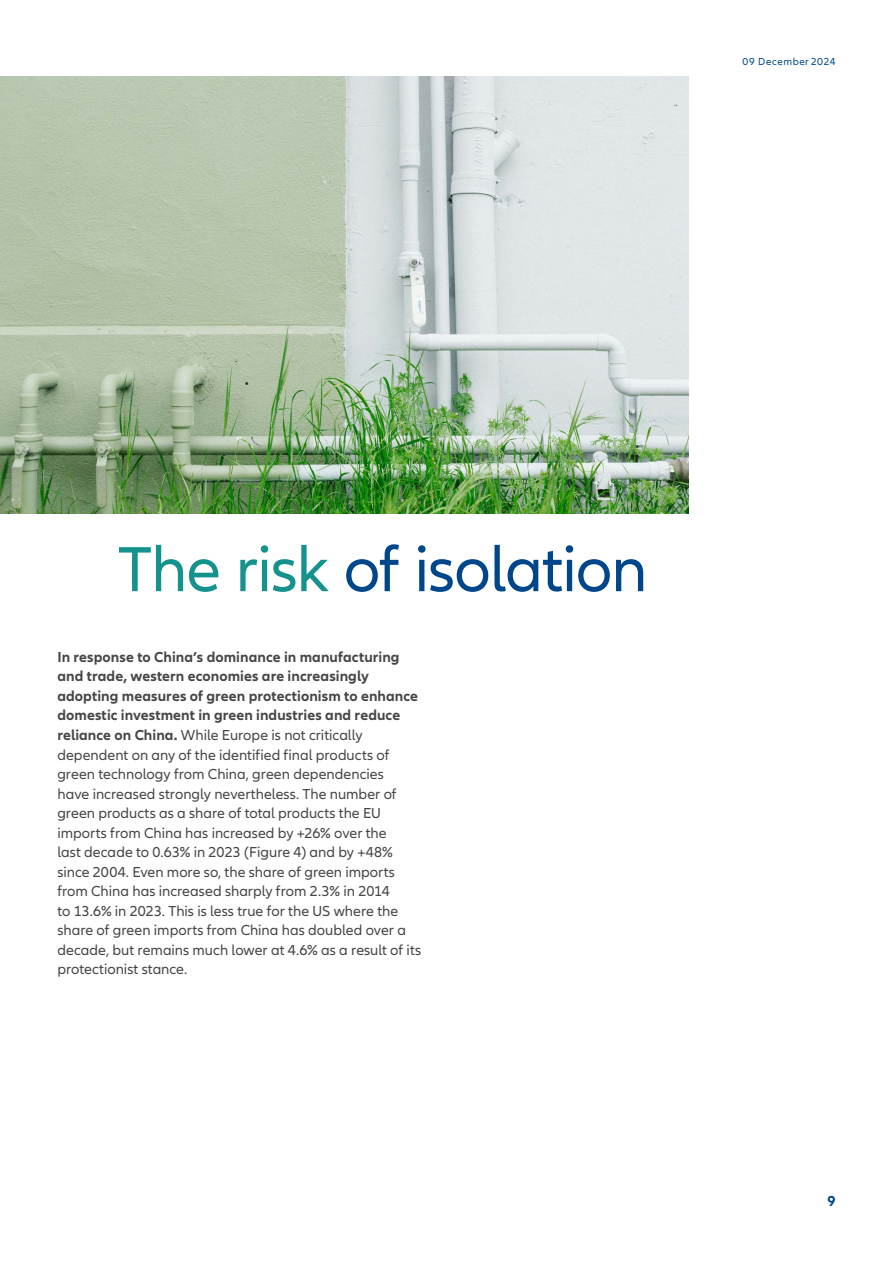
<style>
.page{position:relative;width:893px;height:1263px;background:#fff}
.page>*{position:absolute;margin:0;border:0;box-sizing:border-box;transform-origin:0 0}
.t1{font:66px "Allianz Neo";letter-spacing:-.015em;color:#00468b}
.t2{font:15px/19.5px "Allianz Neo";color:#464547}
.t3{font:700 15px "Allianz Neo";color:#00468b}
.t4{font:10.5px "Allianz Neo";letter-spacing:.06em;color:#00468b}
.s1{color:#15928d}
.s2{font-weight:700}
</style>
<div class="page">
<img style="left:1px;top:77px;width:688px;height:436px">
<p class="t4" style="left:742px;top:56px;width:95px">09 December 2024</p>
<h1 class="t1" style="left:118px;top:532px;width:531px"><span class="s1">The risk</span> of isolation</h1>
<p class="t2" style="left:57px;top:648px;width:365px"><span class="s2">In response to China’s dominance in manufacturing and trade, western economies are increasingly adopting measures of green protectionism to enhance domestic investment in green industries and reduce reliance on China.</span> While Europe is not critically dependent on any of the identified final products of green technology from China, green dependencies<br>have increased strongly nevertheless. The number of green products as a share of total products the EU imports from China has increased by +26% over the<br>last decade to 0.63% in 2023 (Figure 4) and by +48% since 2004. Even more so, the share of green imports from China has increased sharply from 2.3% in 2014<br>to 13.6% in 2023. This is less true for the US where the share of green imports from China has doubled over a decade, but remains much lower at 4.6% as a result of its protectionist stance.</p>
<p class="t3" style="left:827px;top:1192px;width:10px">9</p>
</div>
